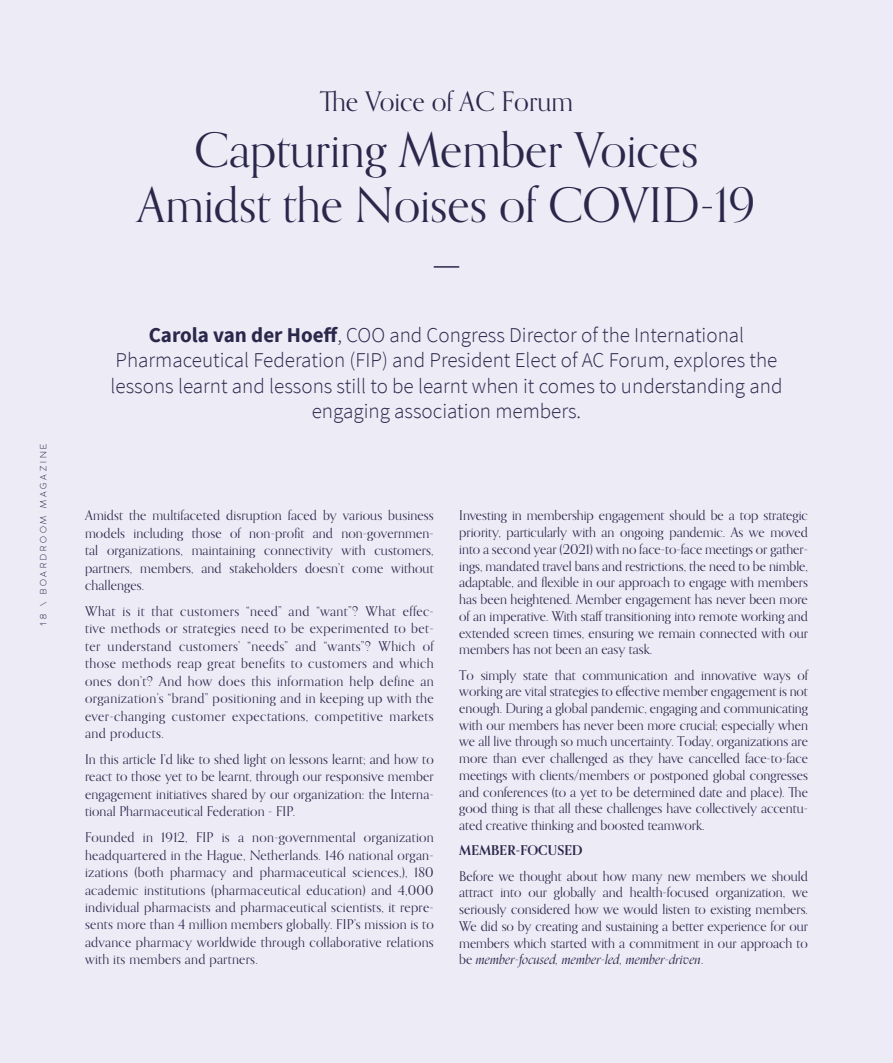
<style>
.page{position:relative;width:893px;height:1063px;background:#edebf5}
.page>*{position:absolute;margin:0;border:0;box-sizing:border-box;transform-origin:0 0}
.t1{font:48px/55.5px "Orpheus Pro";color:#2a274b;text-align:center}
.t2{font:27px "Orpheus Pro";color:#2a274b}
.t3{font:300 21px/25.7px "Source Sans Pro";color:#2a274b;text-align:center}
.t4{font:13.5px/16.8px "Orpheus Pro";letter-spacing:.005em;color:#2a274b;text-align:justify}
.t5{font:700 13.5px "Orpheus Pro";letter-spacing:.01em;color:#2a274b}
.t6{font:300 9px "Adrianna";letter-spacing:.315em;color:#2a274b}
.s1{font-weight:700}
.s2{font-style:italic}
</style>
<div class="page">
<hr style="left:434px;top:266px;width:25px;height:2px;background:#2a274b">
<h2 class="t2" style="left:320px;top:84px;width:255px">The Voice of AC Forum</h2>
<h1 class="t1" style="left:137px;top:121px;width:619px">Capturing Member Voices<br>Amidst the Noises of COVID-19</h1>
<p class="t6" style="left:38px;top:626px;width:184px;rotate:-90deg">18 \ BOARDROOM MAGAZINE</p>
<p class="t3" style="left:111px;top:322px;width:673px"><span class="s1">Carola van der Hoeff</span>, COO and Congress Director of the International Pharmaceutical Federation (FIP) and President Elect of AC Forum, explores the lessons learnt and lessons still to be learnt when it comes to understanding and engaging association members.</p>
<p class="t4" style="left:85px;top:506px;width:350px;line-height:17.4px">Amidst the multifaceted disruption faced by various business models including those of non-profit and non-governmen&shy;tal organizations, maintaining connectivity with customers, partners, members, and stakeholders doesn’t come without challenges.</p>
<p class="t4" style="left:85px;top:602px;width:350px;line-height:17.4px">What is it that customers “need” and “want”? What effec&shy;tive methods or strategies need to be experimented to bet&shy;ter understand customers’ “needs” and “wants”? Which of those methods reap great benefits to customers and which ones don’t? And how does this information help define an organization’s “brand” positioning and in keeping up with the ever-changing customer expectations, competitive markets and products.</p>
<p class="t4" style="left:85px;top:750px;width:350px;line-height:17.4px">In this article I’d like to shed light on lessons learnt; and how to react to those yet to be learnt, through our responsive member engagement initiatives shared by our organization: the Interna&shy;tional Pharmaceutical Federation - FIP.</p>
<p class="t4" style="left:85px;top:828px;width:350px;line-height:17.4px">Founded in 1912, FIP is a non-governmental organization headquartered in the Hague, Netherlands. 146 national organ&shy;izations (both pharmacy and pharmaceutical sciences,), 180 academic institutions (pharmaceutical education) and 4,000 individual pharmacists and pharmaceutical scientists, it repre&shy;sents more than 4 million members globally. FIP’s mission is to advance pharmacy worldwide through collaborative relations with its members and partners.</p>
<p class="t4" style="left:459px;top:507px;width:350px">Investing in membership engagement should be a top strategic priority, particularly with an ongoing pandemic. As we moved into a second year (2021) with no face-to-face meetings or gather&shy;ings, mandated travel bans and restrictions, the need to be nimble, adaptable, and flexible in our approach to engage with members has been heightened. Member engagement has never been more of an imperative. With staff transitioning into remote working and extended screen times, ensuring we remain connected with our members has not been an easy task.</p>
<p class="t4" style="left:459px;top:666px;width:350px">To simply state that communication and innovative ways of working are vital strategies to effective member engagement is not enough. During a global pandemic, engaging and communicating with our members has never been more crucial; especially when we all live through so much uncertainty. Today, organizations are more than ever challenged as they have cancelled face-to-face meetings with clients/members or postponed global congresses and conferences (to a yet to be determined date and place). The good thing is that all these challenges have collectively accentu&shy;ated creative thinking and boosted teamwork.</p>
<p class="t5" style="left:459px;top:842px;width:125px">MEMBER-FOCUSED</p>
<p class="t4" style="left:459px;top:867px;width:350px">Before we thought about how many new members we should attract into our globally and health-focused organization, we seriously considered how we would listen to existing members.<br>We did so by creating and sustaining a better experience for our members which started with a commitment in our approach to be <span class="s2">member-focused, member-led, member-driven</span>.</p>
</div>
